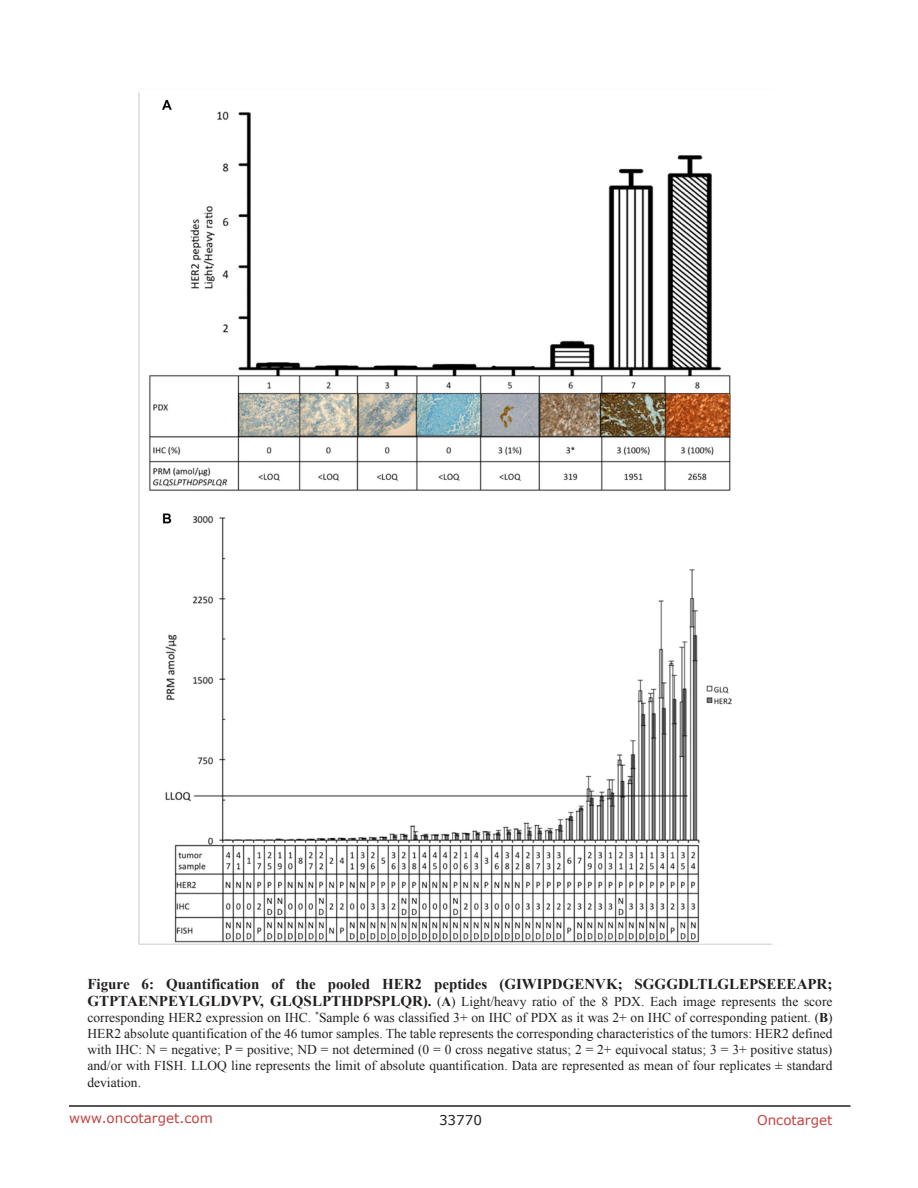
<style>
.page{position:relative;width:918px;height:1188px;background:#fff}
.page>*{position:absolute;margin:0;border:0;box-sizing:border-box;transform-origin:0 0}
.Figuretrx{font:700 15px "Times New Roman";color:#231f20}
.Figuretrx-2{font:13.5px/16.2px "Times New Roman";color:#231f20;text-align:justify}
.t1{font:13.5px "Verdana";color:#c24141}
.t2{font:13.5px "Verdana";color:#231f20}
.s1{font-weight:700;font-size:15px}
.s2{font-weight:700}
</style>
<div class="page">
<hr style="left:69px;top:1105px;width:781px;height:2px;background:#231f20">
<img style="left:139px;top:93px;width:634px;height:852px">
<p class="Figuretrx" style="left:87px;top:974px;width:747px">Figure 6: Quantification of the pooled HER2 peptides (GIWIPDGENVK; SGGGDLTLGLEPSEEEAPR;</p>
<p class="Figuretrx-2" style="left:87px;top:993px;width:747px"><span class="s1">GTPTAENPEYLGLDVPV, GLQSLPTHDPSPLQR).</span> (<span class="s2">A</span>) Light/heavy ratio of the 8 PDX. Each image represents the score corresponding HER2 expression on IHC. <sup>*</sup>Sample 6 was classified 3+ on IHC of PDX as it was 2+ on IHC of corresponding patient. (<span class="s2">B</span>)<br>HER2 absolute quantification of the 46 tumor samples. The table represents the corresponding characteristics of the tumors: HER2 defined with IHC: N = negative; P = positive; ND = not determined (0 = 0 cross negative status; 2 = 2+ equivocal status; 3 = 3+ positive status) and/or with FISH. LLOQ line represents the limit of absolute quantification. Data are represented as mean of four replicates ± standard deviation.</p>
<p class="t1" style="left:69px;top:1109px;width:145px">www.oncotarget.com</p>
<p class="t2" style="left:439px;top:1111px;width:44px">33770</p>
<p class="t1" style="left:757px;top:1111px;width:77px">Oncotarget</p>
</div>
